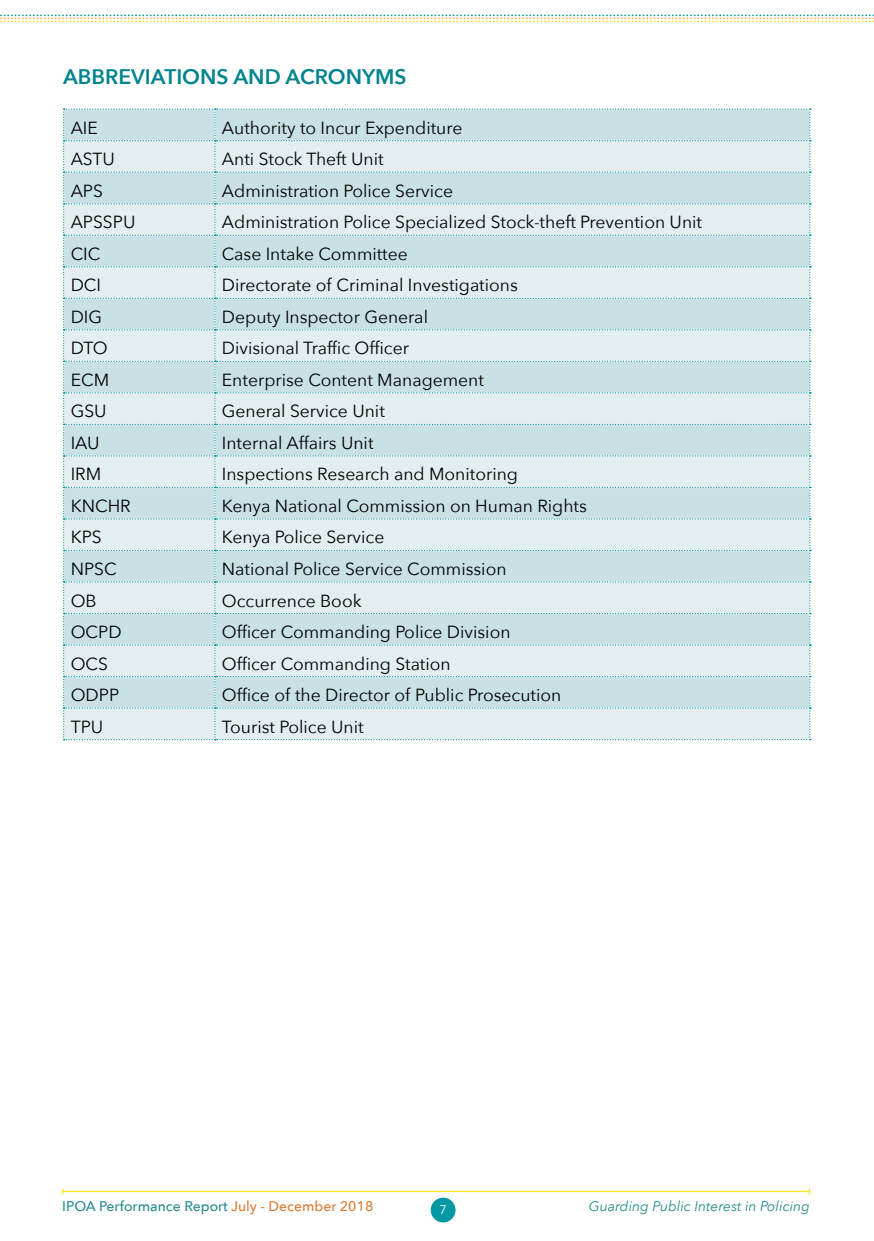
<style>
.page{position:relative;width:874px;height:1241px;background:#fff}
.page>*{position:absolute;margin:0;border:0;box-sizing:border-box;transform-origin:0 0}
.t1{font:600 21px "Avenir Next";color:#00848d}
.t2{font:17.5px "Avenir Next";color:#000}
.t3{font:500 14px "Avenir Next";color:#2a8c8f}
.t4{font:italic 14px "Avenir Next";color:#2a8c8f}
.t5{font:12.6px "Avenir Next";color:#fff}
.s1{color:#db7d34}
</style>
<div class="page">
<div style="left:430px;top:1197px;width:25px;height:25px;background:#0098a3;border-radius:50%"></div>
<hr style="left:63px;top:1190px;width:746px;height:1px;background:#ffde15">
<svg style="left:0;top:14px;width:874px;height:8px"></svg>
<svg style="left:63px;top:108px;width:747px;height:632px;background:#d3e6e9"></svg>
<p class="t1" style="left:63px;top:59px;width:345px">ABBREVIATIONS AND ACRONYMS</p>
<p class="t2" style="left:71px;top:113px;width:29px">AIE</p>
<p class="t2" style="left:222px;top:113px;width:242px">Authority to Incur Expenditure</p>
<p class="t2" style="left:71px;top:144px;width:46px">ASTU</p>
<p class="t2" style="left:222px;top:144px;width:163px">Anti Stock Theft Unit</p>
<p class="t2" style="left:71px;top:176px;width:34px">APS</p>
<p class="t2" style="left:222px;top:176px;width:232px">Administration Police Service</p>
<p class="t2" style="left:71px;top:207px;width:66px">APSSPU</p>
<p class="t2" style="left:222px;top:207px;width:481px">Administration Police Specialized Stock-theft Prevention Unit</p>
<p class="t2" style="left:71px;top:239px;width:31px">CIC</p>
<p class="t2" style="left:222px;top:239px;width:187px">Case Intake Committee</p>
<p class="t2" style="left:71px;top:270px;width:32px">DCI</p>
<p class="t2" style="left:222px;top:270px;width:297px">Directorate of Criminal Investigations</p>
<p class="t2" style="left:71px;top:302px;width:33px">DIG</p>
<p class="t2" style="left:222px;top:302px;width:207px">Deputy Inspector General</p>
<p class="t2" style="left:71px;top:333px;width:39px">DTO</p>
<p class="t2" style="left:222px;top:333px;width:188px">Divisional Traffic Officer</p>
<p class="t2" style="left:71px;top:365px;width:40px">ECM</p>
<p class="t2" style="left:222px;top:365px;width:263px">Enterprise Content Management</p>
<p class="t2" style="left:71px;top:396px;width:37px">GSU</p>
<p class="t2" style="left:222px;top:396px;width:164px">General Service Unit</p>
<p class="t2" style="left:71px;top:428px;width:31px">IAU</p>
<p class="t2" style="left:222px;top:428px;width:153px">Internal Affairs Unit</p>
<p class="t2" style="left:71px;top:459px;width:32px">IRM</p>
<p class="t2" style="left:222px;top:459px;width:297px">Inspections Research and Monitoring</p>
<p class="t2" style="left:71px;top:491px;width:62px">KNCHR</p>
<p class="t2" style="left:222px;top:491px;width:366px">Kenya National Commission on Human Rights</p>
<p class="t2" style="left:71px;top:522px;width:33px">KPS</p>
<p class="t2" style="left:222px;top:522px;width:164px">Kenya Police Service</p>
<p class="t2" style="left:71px;top:554px;width:47px">NPSC</p>
<p class="t2" style="left:222px;top:554px;width:286px">National Police Service Commission</p>
<p class="t2" style="left:71px;top:585px;width:28px">OB</p>
<p class="t2" style="left:222px;top:585px;width:141px">Occurrence Book</p>
<p class="t2" style="left:71px;top:617px;width:52px">OCPD</p>
<p class="t2" style="left:222px;top:617px;width:290px">Officer Commanding Police Division</p>
<p class="t2" style="left:71px;top:648px;width:39px">OCS</p>
<p class="t2" style="left:222px;top:648px;width:230px">Officer Commanding Station</p>
<p class="t2" style="left:71px;top:680px;width:50px">ODPP</p>
<p class="t2" style="left:222px;top:680px;width:341px">Office of the Director of Public Prosecution</p>
<p class="t2" style="left:71px;top:711px;width:34px">TPU</p>
<p class="t2" style="left:222px;top:711px;width:143px">Tourist Police Unit</p>
<p class="t3" style="left:62px;top:1193px;width:312px">IPOA Performance Report <span class="s1">July - December 2018</span></p>
<p class="t5" style="left:439px;top:1198px;width:9px">7</p>
<p class="t4" style="left:588px;top:1193px;width:222px">Guarding Public Interest in Policing</p>
</div>
